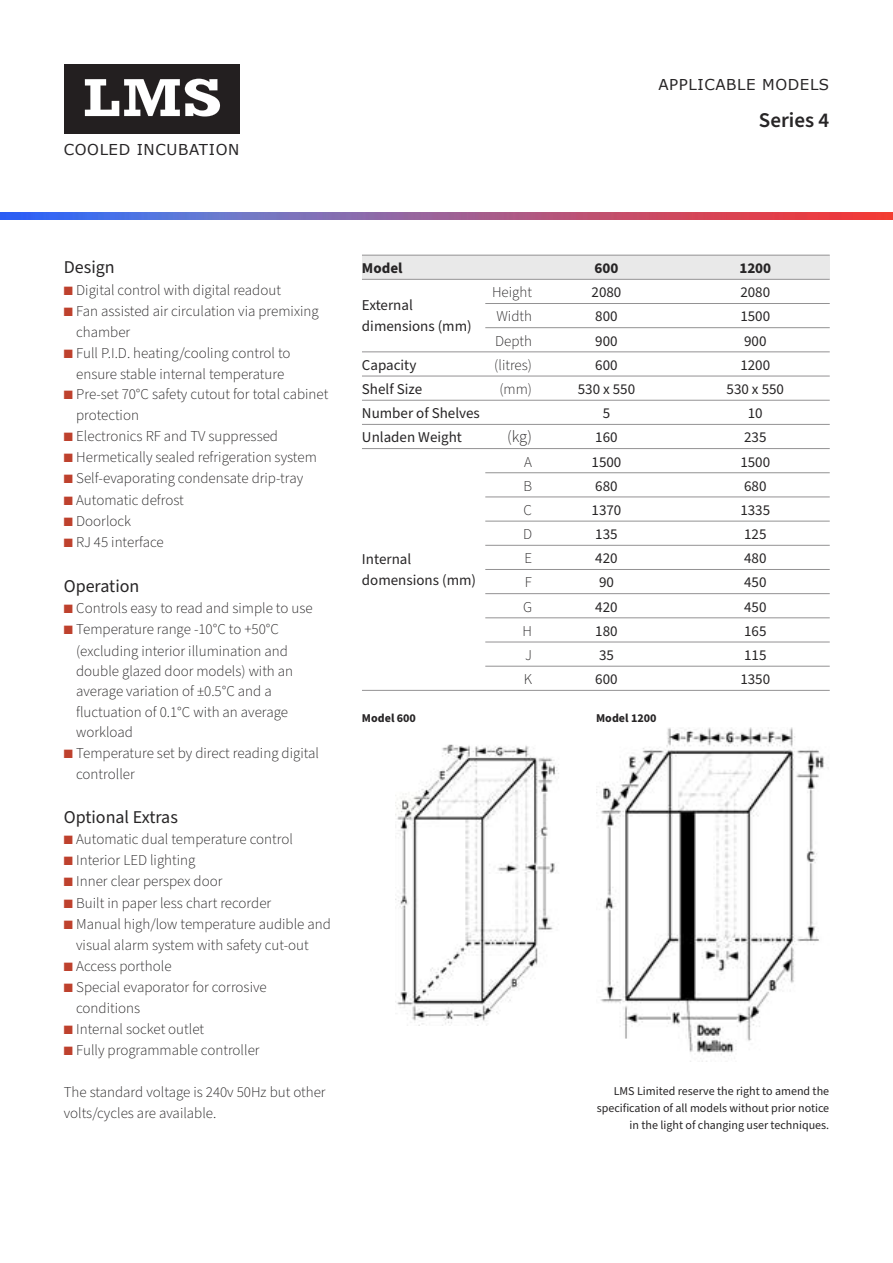
<style>
.page{position:relative;width:893px;height:1263px;background:#fff}
.page>*{position:absolute;margin:0;border:0;box-sizing:border-box;transform-origin:0 0}
.t1{font:600 21px "Source Sans Pro";color:#272526}
.t2{font:18px "Source Sans Pro";color:#272526}
.t3{font:300 16.5px "Source Sans Pro";color:#272526}
.t4{font:300 15px/21.3px "Source Sans Pro";color:#272526}
.t5{font:15px/21.1px "Source Sans Pro";color:#272526}
.t6{font:15px "Verdana";letter-spacing:.04em;color:#272526}
.t7{font:700 15px "Source Sans Pro";color:#272526}
.t8{font:12px/17.1px "Source Sans Pro";color:#272526;text-align:right}
.t9{font:700 12px "Source Sans Pro";color:#272526}
.s1{color:#be412d}
</style>
<div class="page">
<div style="left:64px;top:64px;width:175px;height:70px;background:#231f20"></div>
<svg style="left:85px;top:79px;width:135px;height:37px"></svg>
<img style="left:0;top:213px;width:893px;height:6px">
<img style="left:396px;top:744px;width:163px;height:281px">
<img style="left:596px;top:727px;width:233px;height:335px">
<div style="left:362px;top:255px;width:123px;height:24px;background:#e9e9e9"></div>
<div style="left:485px;top:255px;width:47px;height:24px;background:#e9e9e9"></div>
<div style="left:532px;top:255px;width:149px;height:24px;background:#e9e9e9"></div>
<div style="left:681px;top:255px;width:149px;height:24px;background:#e9e9e9"></div>
<hr style="left:362px;top:255px;width:468px;height:1px;background:#939293">
<hr style="left:362px;top:279px;width:468px;height:1px;background:#939293">
<hr style="left:485px;top:303px;width:345px;height:1px;background:#939293">
<hr style="left:485px;top:327px;width:345px;height:1px;background:#939293">
<hr style="left:362px;top:352px;width:468px;height:1px;background:#939293">
<hr style="left:362px;top:376px;width:468px;height:1px;background:#939293">
<hr style="left:362px;top:400px;width:468px;height:1px;background:#939293">
<hr style="left:362px;top:424px;width:468px;height:1px;background:#939293">
<hr style="left:362px;top:448px;width:468px;height:1px;background:#939293">
<hr style="left:485px;top:472px;width:345px;height:1px;background:#939293">
<hr style="left:485px;top:497px;width:345px;height:1px;background:#939293">
<hr style="left:485px;top:521px;width:345px;height:1px;background:#939293">
<hr style="left:485px;top:545px;width:345px;height:1px;background:#939293">
<hr style="left:485px;top:569px;width:345px;height:1px;background:#939293">
<hr style="left:485px;top:593px;width:345px;height:1px;background:#939293">
<hr style="left:485px;top:618px;width:345px;height:1px;background:#939293">
<hr style="left:485px;top:642px;width:345px;height:1px;background:#939293">
<hr style="left:485px;top:666px;width:345px;height:1px;background:#939293">
<hr style="left:362px;top:690px;width:468px;height:1px;background:#939293">
<p class="t6" style="left:64px;top:140px;width:177px">COOLED INCUBATION</p>
<p class="t6" style="left:658px;top:75px;width:172px">APPLICABLE MODELS</p>
<h1 class="t1" style="left:759px;top:113px;width:72px">Series 4</h1>
<p class="t2" style="left:64px;top:261px;width:52px">Design</p>
<p class="t4" style="left:64px;top:280px;width:219px"><span class="s1">■</span> Digital control with digital readout</p>
<p class="t4" style="left:76px;top:301px;width:244px;text-indent:-12px"><span class="s1">■</span> Fan assisted air circulation via premixing chamber</p>
<p class="t4" style="left:64px;top:343px;width:228px;text-align:center"><span class="s1">■</span> Full P.I.D. heating/cooling control to ensure stable internal temperature</p>
<p class="t4" style="left:76px;top:385px;width:254px;text-indent:-12px"><span class="s1">■</span> Pre-set 70°C safety cutout for total cabinet protection</p>
<p class="t4" style="left:64px;top:426px;width:216px"><span class="s1">■</span> Electronics RF and TV suppressed</p>
<p class="t4" style="left:64px;top:448px;width:255px"><span class="s1">■</span> Hermetically sealed refrigeration system</p>
<p class="t4" style="left:64px;top:469px;width:241px"><span class="s1">■</span> Self-evaporating condensate drip-tray</p>
<p class="t4" style="left:64px;top:490px;width:122px"><span class="s1">■</span> Automatic defrost</p>
<p class="t4" style="left:64px;top:511px;width:69px"><span class="s1">■</span> Doorlock</p>
<p class="t4" style="left:64px;top:533px;width:101px"><span class="s1">■</span> RJ 45 interface</p>
<p class="t2" style="left:64px;top:579px;width:77px">Operation</p>
<p class="t4" style="left:64px;top:599px;width:250px"><span class="s1">■</span> Controls easy to read and simple to use</p>
<p class="t4" style="left:76px;top:620px;width:219px;line-height:20.5px;text-indent:-12px"><span class="s1">■</span> Temperature range -10°C to +50°C (excluding interior illumination and double glazed door models) with an average variation of ±0.5°C and a fluctuation of 0.1°C with an average workload</p>
<p class="t4" style="left:76px;top:743px;width:244px;text-indent:-12px"><span class="s1">■</span> Temperature set by direct reading digital controller</p>
<p class="t2" style="left:64px;top:810px;width:116px">Optional Extras</p>
<p class="t4" style="left:64px;top:829px;width:231px"><span class="s1">■</span> Automatic dual temperature control</p>
<p class="t4" style="left:64px;top:851px;width:133px"><span class="s1">■</span> Interior LED lighting</p>
<p class="t4" style="left:64px;top:872px;width:160px"><span class="s1">■</span> Inner clear perspex door</p>
<p class="t4" style="left:64px;top:893px;width:209px"><span class="s1">■</span> Built in paper less chart recorder</p>
<p class="t4" style="left:76px;top:914px;width:256px;text-indent:-12px"><span class="s1">■</span> Manual high/low temperature audible and visual alarm system with safety cut-out</p>
<p class="t4" style="left:64px;top:956px;width:109px"><span class="s1">■</span> Access porthole</p>
<p class="t4" style="left:76px;top:977px;width:192px;text-indent:-12px"><span class="s1">■</span> Special evaporator for corrosive conditions</p>
<p class="t4" style="left:64px;top:1019px;width:142px"><span class="s1">■</span> Internal socket outlet</p>
<p class="t4" style="left:64px;top:1040px;width:197px"><span class="s1">■</span> Fully programmable controller</p>
<p class="t4" style="left:64px;top:1083px;width:263px">The standard voltage is 240v 50Hz but other volts/cycles are available.</p>
<p class="t8" style="left:597px;top:1084px;width:234px">LMS Limited reserve the right to amend the specification of all models without prior notice in the light of changing user techniques.</p>
<p class="t7" style="left:362px;top:263px;width:42px">Model</p>
<p class="t7" style="left:594px;top:263px;width:25px">600</p>
<p class="t7" style="left:739px;top:263px;width:33px">1200</p>
<p class="t5" style="left:362px;top:295px;width:111px">External dimensions (mm)</p>
<p class="t4" style="left:492px;top:283px;width:42px">Height</p>
<p class="t5" style="left:592px;top:283px;width:31px">2080</p>
<p class="t5" style="left:740px;top:283px;width:31px">2080</p>
<p class="t4" style="left:496px;top:307px;width:37px">Width</p>
<p class="t5" style="left:595px;top:307px;width:24px">800</p>
<p class="t5" style="left:740px;top:307px;width:31px">1500</p>
<p class="t4" style="left:495px;top:331px;width:38px">Depth</p>
<p class="t5" style="left:595px;top:331px;width:24px">900</p>
<p class="t5" style="left:744px;top:331px;width:24px">900</p>
<p class="t5" style="left:362px;top:355px;width:56px">Capacity</p>
<p class="t4" style="left:494px;top:355px;width:39px">(litres)</p>
<p class="t5" style="left:595px;top:355px;width:24px">600</p>
<p class="t5" style="left:740px;top:355px;width:31px">1200</p>
<p class="t5" style="left:362px;top:380px;width:62px">Shelf Size</p>
<p class="t4" style="left:499px;top:380px;width:34px">(mm)</p>
<p class="t5" style="left:578px;top:380px;width:59px">530 x 550</p>
<p class="t5" style="left:727px;top:380px;width:59px">530 x 550</p>
<p class="t5" style="left:362px;top:404px;width:119px">Number of Shelves</p>
<p class="t5" style="left:603px;top:404px;width:9px">5</p>
<p class="t5" style="left:748px;top:404px;width:16px">10</p>
<p class="t5" style="left:362px;top:428px;width:102px">Unladen Weight</p>
<p class="t3" style="left:507px;top:430px;width:26px">(kg)</p>
<p class="t5" style="left:595px;top:428px;width:24px">160</p>
<p class="t5" style="left:744px;top:428px;width:24px">235</p>
<p class="t4" style="left:524px;top:452px;width:9px">A</p>
<p class="t5" style="left:592px;top:452px;width:31px">1500</p>
<p class="t5" style="left:740px;top:452px;width:31px">1500</p>
<p class="t4" style="left:523px;top:476px;width:10px">B</p>
<p class="t5" style="left:595px;top:476px;width:24px">680</p>
<p class="t5" style="left:744px;top:476px;width:24px">680</p>
<p class="t4" style="left:524px;top:500px;width:10px">C</p>
<p class="t5" style="left:592px;top:500px;width:31px">1370</p>
<p class="t5" style="left:740px;top:500px;width:31px">1335</p>
<p class="t4" style="left:523px;top:525px;width:11px">D</p>
<p class="t5" style="left:595px;top:525px;width:24px">135</p>
<p class="t5" style="left:744px;top:525px;width:24px">125</p>
<p class="t4" style="left:524px;top:549px;width:9px">E</p>
<p class="t5" style="left:595px;top:549px;width:24px">420</p>
<p class="t5" style="left:744px;top:549px;width:24px">480</p>
<p class="t4" style="left:525px;top:573px;width:9px">F</p>
<p class="t5" style="left:599px;top:573px;width:16px">90</p>
<p class="t5" style="left:744px;top:573px;width:24px">450</p>
<p class="t4" style="left:523px;top:597px;width:11px">G</p>
<p class="t5" style="left:595px;top:597px;width:24px">420</p>
<p class="t5" style="left:744px;top:597px;width:24px">450</p>
<p class="t4" style="left:522px;top:621px;width:11px">H</p>
<p class="t5" style="left:595px;top:621px;width:24px">180</p>
<p class="t5" style="left:744px;top:621px;width:24px">165</p>
<p class="t4" style="left:525px;top:645px;width:8px">J</p>
<p class="t5" style="left:599px;top:646px;width:16px">35</p>
<p class="t5" style="left:744px;top:646px;width:24px">115</p>
<p class="t4" style="left:524px;top:670px;width:10px">K</p>
<p class="t5" style="left:595px;top:670px;width:24px">600</p>
<p class="t5" style="left:740px;top:670px;width:31px">1350</p>
<p class="t5" style="left:362px;top:549px;width:116px">Internal domensions (mm)</p>
<p class="t9" style="left:362px;top:713px;width:56px">Model 600</p>
<p class="t9" style="left:596px;top:713px;width:62px">Model 1200</p>
</div>
